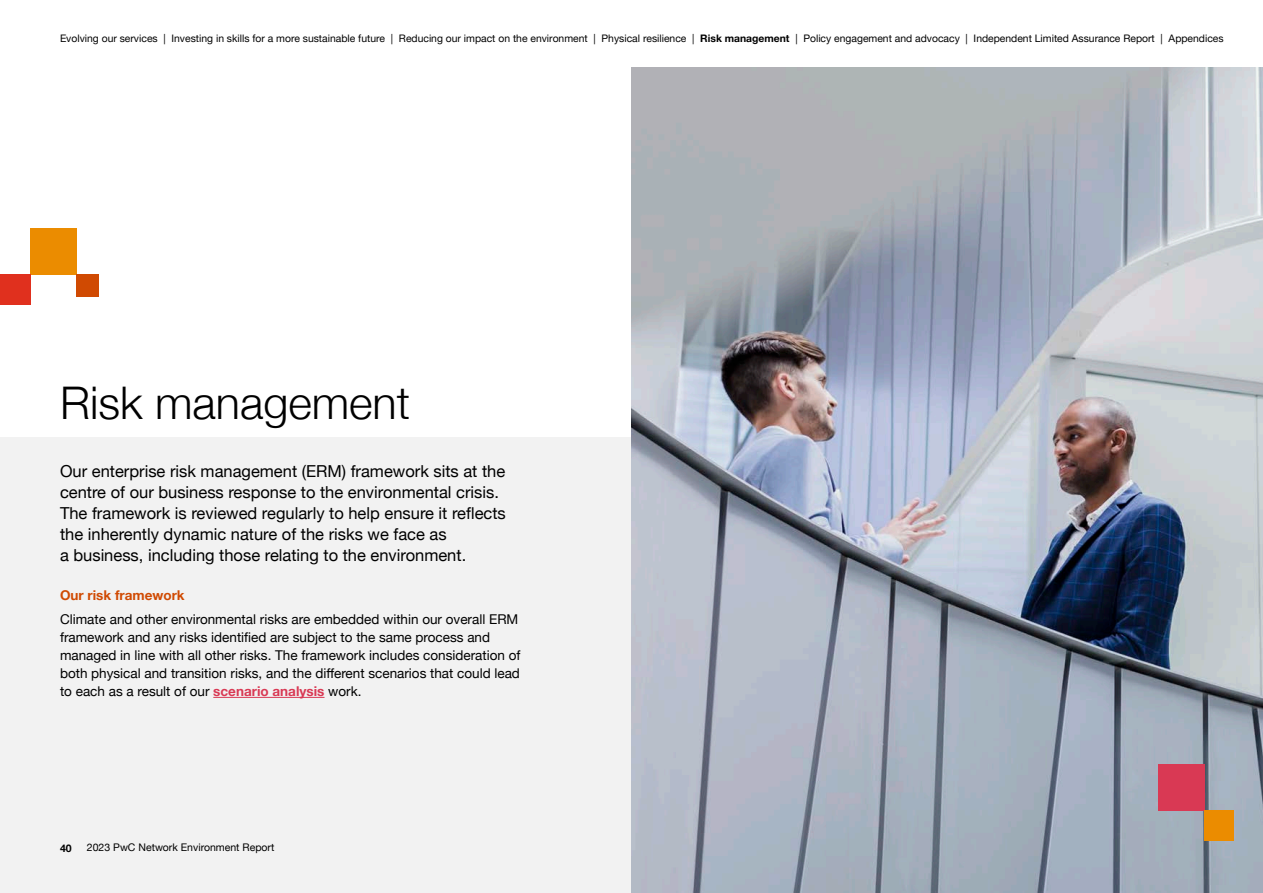
<style>
.page{position:relative;width:1263px;height:893px;background:#fff}
.page>*{position:absolute;margin:0;border:0;box-sizing:border-box;transform-origin:0 0}
.t1{font:300 45px "Helvetica Neue";color:#000}
.t2{font:16.5px/21px "Helvetica Neue";color:#000}
.t3{font:13.5px/18px "Helvetica Neue";color:#000}
.t4{font:10.5px "Helvetica Neue";color:#000}
.t5{font:700 10.5px "Helvetica Neue";color:#000}
.t6{font:10.35px "Helvetica Neue LT Pro";color:#000}
.s1{font-weight:700}
.s2{font-weight:700;color:#d04a02}
.s3{font-weight:700;color:#d93954}
</style>
<div class="page">
<div style="left:0;top:438px;width:681px;height:455px;background:#f2f2f2"></div>
<img style="left:631px;top:68px;width:632px;height:825px">
<hr style="left:213px;top:697px;width:111px;height:1px;background:#d93954">
<div style="left:30px;top:228px;width:47px;height:47px;background:#eb8c00"></div>
<div style="left:0;top:275px;width:30px;height:30px;background:#e0301e"></div>
<div style="left:77px;top:275px;width:22px;height:22px;background:#d04a02"></div>
<div style="left:1158px;top:764px;width:46px;height:46px;background:#d93954"></div>
<div style="left:1204px;top:810px;width:29px;height:31px;background:#eb8c00"></div>
<p class="t6" style="left:60px;top:31px;width:1165px">Evolving our services | Investing in skills for a more sustainable future | Reducing our impact on the environment | Physical resilience | <span class="s1">Risk management</span> | Policy engagement and advocacy | Independent Limited Assurance Report | Appendices</p>
<h1 class="t1" style="left:60px;top:366px;width:352px">Risk management</h1>
<p class="t2" style="left:60px;top:462px;width:447px">Our enterprise risk management (ERM) framework sits at the centre of our business response to the environmental crisis.<br>The framework is reviewed regularly to help ensure it reflects the inherently dynamic nature of the risks we face as<br>a business, including those relating to the environment.</p>
<p class="t3" style="left:60px;top:584px;width:460px;line-height:24px"><span class="s2">Our risk framework<br></span>Climate and other environmental risks are embedded within our overall ERM</p>
<p class="t3" style="left:60px;top:629px;width:462px">framework and any risks identified are subject to the same process and managed in line with all other risks. The framework includes consideration of both physical and transition risks, and the different scenarios that could lead to each as a result of our <span class="s3">scenario analysis</span> work.</p>
<p class="t5" style="left:60px;top:840px;width:13px">40</p>
<p class="t4" style="left:87px;top:840px;width:189px">2023 PwC Network Environment Report</p>
</div>
